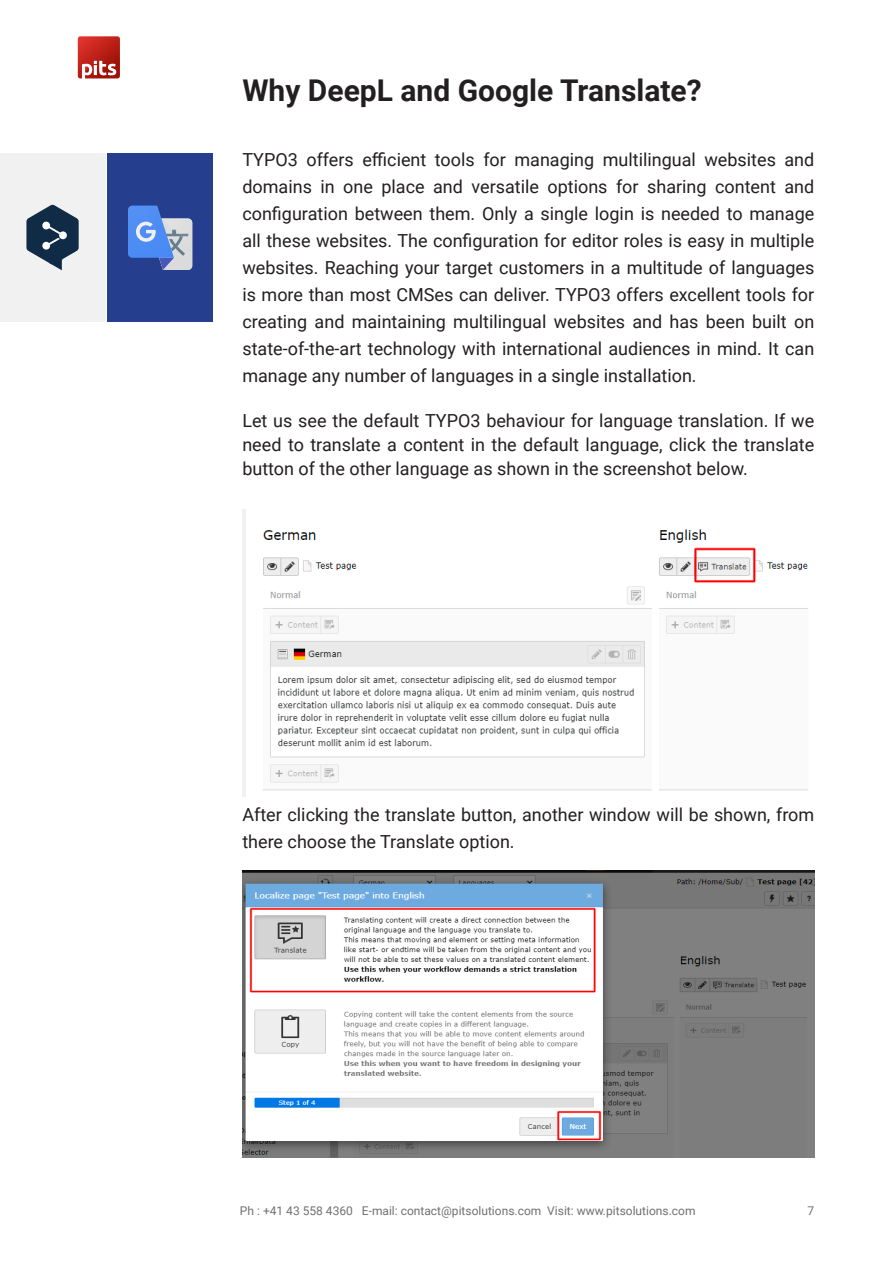
<style>
.page{position:relative;width:893px;height:1263px;background:#fff}
.page>*{position:absolute;margin:0;border:0;box-sizing:border-box;transform-origin:0 0}
.titlesub{font:700 30px "Roboto";color:#231f20}
.Paragraph_base{font:18px/27px "Roboto";color:#231f20;text-align:justify}
.t1{font:12px "Roboto";color:#707070}
</style>
<div class="page">
<svg style="left:78px;top:36px;width:42px;height:42px;background:#c6433b"></svg>
<div style="left:107px;top:153px;width:106px;height:169px;background:#253f8e"></div>
<svg style="left:128px;top:206px;width:64px;height:64px"></svg>
<div style="left:0;top:153px;width:105px;height:169px;background:#f1f1f1"></div>
<svg style="left:26px;top:205px;width:53px;height:65px"></svg>
<img style="left:242px;top:509px;width:567px;height:287px">
<img style="left:242px;top:871px;width:572px;height:287px">
<p class="titlesub" style="left:242px;top:69px;width:461px">Why DeepL and Google Translate?</p>
<p class="Paragraph_base" style="left:242px;top:145px;width:573px">TYPO3 offers efficient tools for managing multilingual websites and domains in one place and versatile options for sharing content and configuration between them. Only a single login is needed to manage all these websites. The configuration for editor roles is easy in multiple websites. Reaching your target customers in a multitude of languages is more than most CMSes can deliver. TYPO3 offers excellent tools for creating and maintaining multilingual websites and has been built on state-of-the-art technology with international audiences in mind. It can manage any number of languages in a single installation.</p>
<p class="Paragraph_base" style="left:242px;top:408px;width:573px;line-height:24px">Let us see the default TYPO3 behaviour for language translation. If we need to translate a content in the default language, click the translate button of the other language as shown in the screenshot below.</p>
<p class="Paragraph_base" style="left:242px;top:800px;width:573px">After clicking the translate button, another window will be shown, from there choose the Translate option.</p>
<p class="t1" style="left:240px;top:1202px;width:457px">Ph : +41 43 558 4360 E-mail: contact@pitsolutions.com Visit: www.pitsolutions.com</p>
<p class="t1" style="left:808px;top:1202px;width:8px">7</p>
</div>
